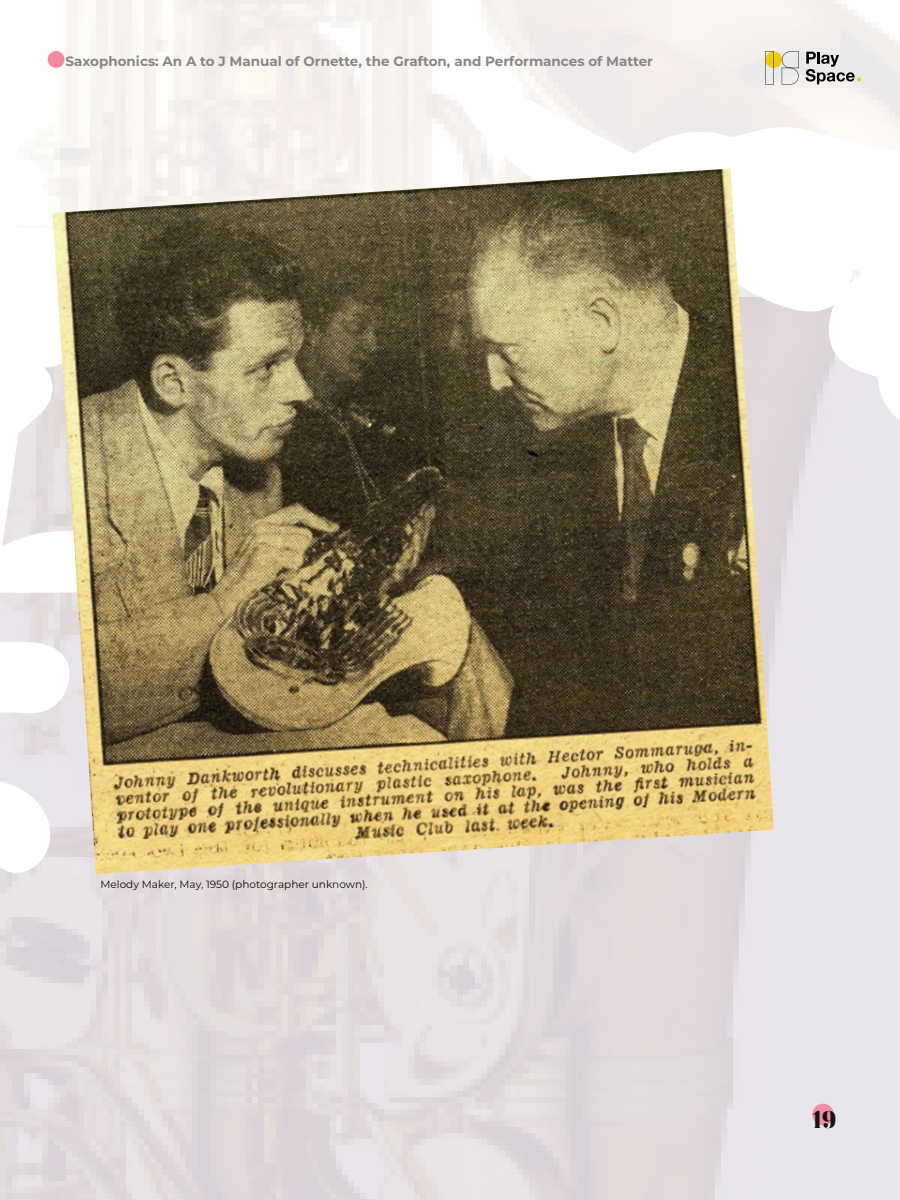
<style>
.page{position:relative;width:900px;height:1200px;background:#fff}
.page>*{position:absolute;margin:0;border:0;box-sizing:border-box;transform-origin:0 0}
.t1{font:900 24px "Butler";color:#000}
.t2{font:700 13.5px "Montserrat";color:#878787}
.t3{font:10.5px "Montserrat";color:#0a0000}
</style>
<div class="page">
<img style="left:0;top:0;width:900px;height:1200px">
<svg style="left:0;top:196px;width:149px;height:702px"></svg>
<svg style="left:416px;top:18px;width:484px;height:433px"></svg>
<img style="left:52px;top:168px;width:722px;height:706px">
<p class="t2" style="left:65px;top:51px;width:589px">Saxophonics: An A to J Manual of Ornette, the Grafton, and Performances of Matter</p>
<p class="t3" style="left:100px;top:877px;width:269px">Melody Maker, May, 1950 (photographer unknown).</p>
<p class="t1" style="left:812px;top:1105px;width:26px">19</p>
</div>
